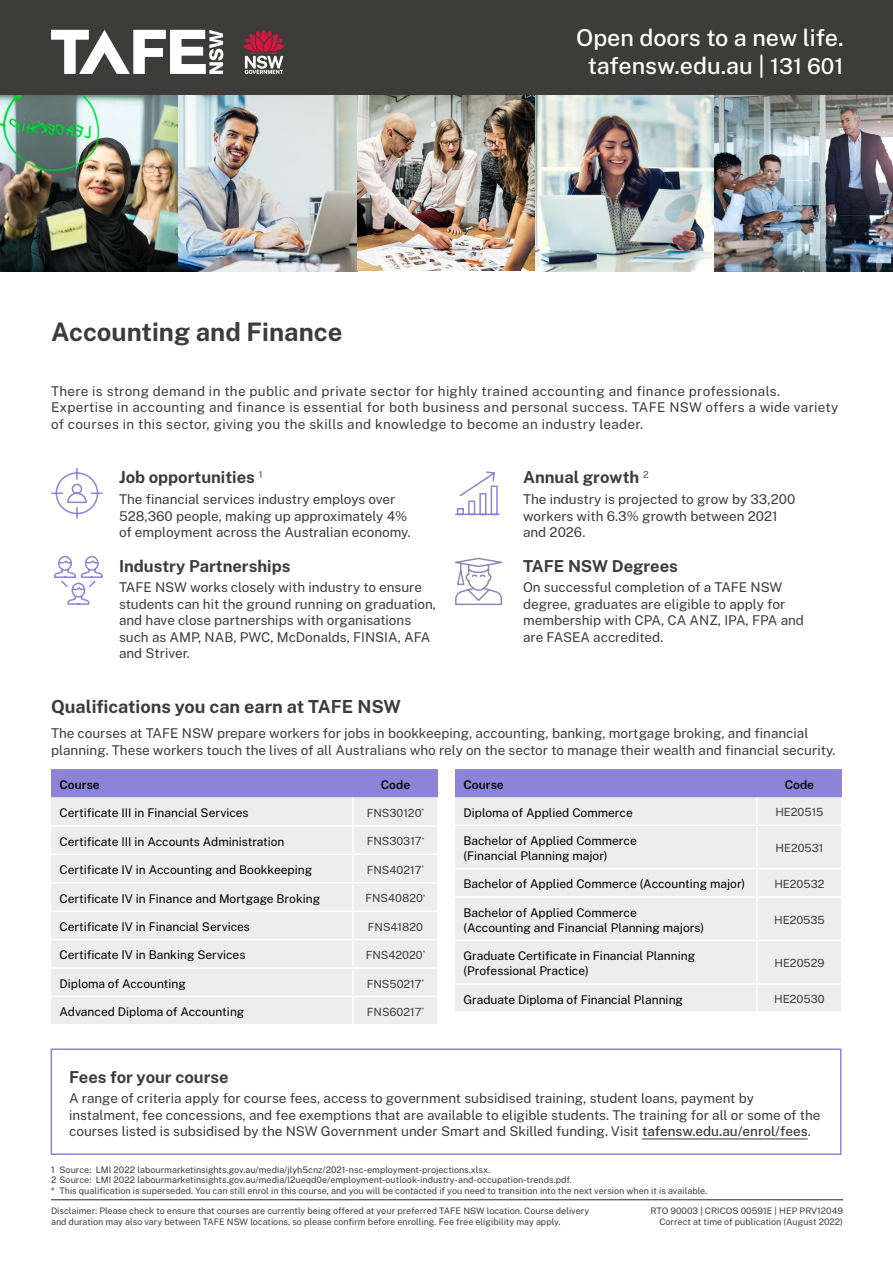
<style>
.page{position:relative;width:893px;height:1263px;background:#fff}
.page>*{position:absolute;margin:0;border:0;box-sizing:border-box;transform-origin:0 0}
.t1{font:700 25.5px "Public Sans";color:#3c3c3b}
.t2{font:500 23.25px/27.6px "Public Sans";color:#fff;text-align:center}
.t3{font:700 18px "Public Sans";color:#3c3c3b}
.H3{font:700 16.5px "Public Sans";color:#3c3c3b}
.Body_copy{font:13.5px/16.5px "Public Sans";color:#3c3c3b}
.Body_copy-2{font:13.5px/16.5px "Public Sans";letter-spacing:.025em;color:#3c3c3b}
.Table_body{font:12px/15px "Public Sans";color:#000}
.Table_H1{font:600 12px "Public Sans";color:#000}
.Course_Code{font:11.25px "Public Sans";color:#3c3c3b}
.Fine_print{font:9px/10.8px "Public Sans";color:#3c3c3b}
.s1{font-size:21.9px}
.s2{font-weight:500}
</style>
<div class="page">
<div style="left:0;top:0;width:893px;height:96px;background:#3c3c3b"></div>
<svg style="left:51px;top:30px;width:172px;height:44px"></svg>
<svg style="left:243px;top:30px;width:41px;height:44px"></svg>
<hr style="left:51px;top:1199px;width:792px;height:1px;background:#3c3c3b">
<img style="left:0;top:96px;width:357px;height:176px">
<img style="left:357px;top:96px;width:179px;height:174px">
<img style="left:536px;top:96px;width:357px;height:176px">
<svg style="left:51px;top:468px;width:52px;height:51px"></svg>
<svg style="left:455px;top:471px;width:45px;height:45px"></svg>
<svg style="left:54px;top:555px;width:49px;height:50px"></svg>
<div style="left:51px;top:769px;width:387px;height:28px;background:#8c84d6"></div>
<div style="left:51px;top:797px;width:386px;height:227px;background:#ededed"></div>
<hr style="left:51px;top:825px;width:302px;height:2px;background:#fff">
<hr style="left:353px;top:825px;width:86px;height:2px;background:#fff">
<hr style="left:352px;top:827px;width:2px;height:26px;background:#fff">
<hr style="left:51px;top:853px;width:302px;height:2px;background:#fff">
<hr style="left:353px;top:853px;width:86px;height:2px;background:#fff">
<hr style="left:352px;top:855px;width:2px;height:27px;background:#fff">
<hr style="left:352px;top:883px;width:2px;height:27px;background:#fff">
<hr style="left:352px;top:912px;width:2px;height:27px;background:#fff">
<hr style="left:352px;top:940px;width:2px;height:27px;background:#fff">
<hr style="left:352px;top:969px;width:2px;height:26px;background:#fff">
<hr style="left:352px;top:997px;width:2px;height:27px;background:#fff">
<hr style="left:51px;top:882px;width:302px;height:1px;background:#fff">
<hr style="left:353px;top:882px;width:84px;height:1px;background:#fff">
<hr style="left:51px;top:910px;width:302px;height:2px;background:#fff">
<hr style="left:353px;top:910px;width:84px;height:2px;background:#fff">
<hr style="left:51px;top:939px;width:302px;height:1px;background:#fff">
<hr style="left:353px;top:939px;width:84px;height:1px;background:#fff">
<hr style="left:51px;top:967px;width:302px;height:2px;background:#fff">
<hr style="left:353px;top:967px;width:84px;height:2px;background:#fff">
<hr style="left:51px;top:995px;width:302px;height:2px;background:#fff">
<hr style="left:353px;top:995px;width:84px;height:2px;background:#fff">
<hr style="left:352px;top:797px;width:2px;height:28px;background:#fff">
<div style="left:455px;top:769px;width:387px;height:28px;background:#8c84d6"></div>
<div style="left:455px;top:797px;width:386px;height:214px;background:#ededed"></div>
<hr style="left:756px;top:797px;width:2px;height:27px;background:#fff">
<hr style="left:756px;top:826px;width:2px;height:42px;background:#fff">
<hr style="left:756px;top:869px;width:2px;height:27px;background:#fff">
<hr style="left:756px;top:898px;width:2px;height:42px;background:#fff">
<hr style="left:756px;top:941px;width:2px;height:42px;background:#fff">
<hr style="left:756px;top:984px;width:2px;height:27px;background:#fff">
<hr style="left:455px;top:824px;width:302px;height:2px;background:#fff">
<hr style="left:757px;top:824px;width:84px;height:2px;background:#fff">
<hr style="left:455px;top:868px;width:302px;height:1px;background:#fff">
<hr style="left:757px;top:868px;width:84px;height:1px;background:#fff">
<hr style="left:455px;top:896px;width:302px;height:2px;background:#fff">
<hr style="left:757px;top:896px;width:84px;height:2px;background:#fff">
<hr style="left:455px;top:940px;width:302px;height:1px;background:#fff">
<hr style="left:757px;top:940px;width:84px;height:1px;background:#fff">
<hr style="left:455px;top:983px;width:302px;height:1px;background:#fff">
<hr style="left:757px;top:983px;width:84px;height:1px;background:#fff">
<hr style="left:642px;top:1138px;width:166px;height:1px;background:#3c3c3b">
<div style="left:51px;top:1048px;width:790px;height:107px;border:2px solid #8c84d6"></div>
<svg style="left:455px;top:557px;width:48px;height:49px"></svg>
<h1 class="t1" style="left:51px;top:312px;width:293px">Accounting and Finance</h1>
<h2 class="t2" style="left:576px;top:22px;width:269px">Open doors to a new life. tafensw.edu.au | <span class="s1">131 601</span></h2>
<p class="Body_copy-2" style="left:51px;top:381px;width:789px">There is strong demand in the public and private sector for highly trained accounting and finance professionals.<br>Expertise in accounting and finance is essential for both business and personal success. TAFE NSW offers a wide variety of courses in this sector, giving you the skills and knowledge to become an industry leader.</p>
<p class="H3" style="left:119px;top:465px;width:145px">Job opportunities <sup>1</sup></p>
<p class="Body_copy" style="left:119px;top:490px;width:293px">The financial services industry employs over<br>528,360 people, making up approximately 4% of employment across the Australian economy.</p>
<p class="H3" style="left:119px;top:553px;width:173px">Industry Partnerships</p>
<p class="Body_copy" style="left:119px;top:578px;width:319px">TAFE NSW works closely with industry to ensure students can hit the ground running on graduation, and have close partnerships with organisations such as AMP, NAB, PWC, McDonalds, FINSIA, AFA and Striver.</p>
<p class="H3" style="left:523px;top:465px;width:127px">Annual growth <sup>2</sup></p>
<p class="Body_copy" style="left:523px;top:490px;width:274px">The industry is projected to grow by 33,200 workers with 6.3% growth between 2021 and 2026.</p>
<p class="H3" style="left:523px;top:553px;width:156px">TAFE NSW Degrees</p>
<p class="Body_copy" style="left:523px;top:578px;width:282px">On successful completion of a TAFE NSW degree, graduates are eligible to apply for membership with CPA, CA ANZ, IPA, FPA and are FASEA accredited.</p>
<h2 class="t3" style="left:51px;top:693px;width:351px">Qualifications you can earn at TAFE NSW</h2>
<p class="Body_copy" style="left:51px;top:724px;width:786px">The courses at TAFE NSW prepare workers for jobs in bookkeeping, accounting, banking, mortgage broking, and financial planning. These workers touch the lives of all Australians who rely on the sector to manage their wealth and financial security.</p>
<p class="Table_H1" style="left:60px;top:776px;width:42px">Course</p>
<p class="Table_H1" style="left:381px;top:776px;width:31px">Code</p>
<p class="Table_body" style="left:60px;top:805px;width:191px">Certificate III in Financial Services</p>
<p class="Course_Code" style="left:367px;top:805px;width:59px">FNS30120<sup>*</sup></p>
<p class="Table_body" style="left:60px;top:833px;width:226px">Certificate III in Accounts Administration</p>
<p class="Course_Code" style="left:367px;top:833px;width:59px">FNS30317<sup>*</sup></p>
<p class="Table_body" style="left:60px;top:861px;width:254px">Certificate IV in Accounting and Bookkeeping</p>
<p class="Course_Code" style="left:367px;top:861px;width:59px">FNS40217<sup>*</sup></p>
<p class="Table_body" style="left:60px;top:890px;width:262px">Certificate IV in Finance and Mortgage Broking</p>
<p class="Course_Code" style="left:365px;top:890px;width:62px">FNS40820<sup>*</sup></p>
<p class="Table_body" style="left:60px;top:918px;width:192px">Certificate IV in Financial Services</p>
<p class="Course_Code" style="left:368px;top:918px;width:57px">FNS41820</p>
<p class="Table_body" style="left:60px;top:947px;width:187px">Certificate IV in Banking Services</p>
<p class="Course_Code" style="left:366px;top:947px;width:61px">FNS42020<sup>*</sup></p>
<p class="Table_body" style="left:60px;top:975px;width:128px">Diploma of Accounting</p>
<p class="Course_Code" style="left:367px;top:975px;width:59px">FNS50217<sup>*</sup></p>
<p class="Table_body" style="left:60px;top:1003px;width:186px">Advanced Diploma of Accounting</p>
<p class="Course_Code" style="left:367px;top:1003px;width:59px">FNS60217<sup>*</sup></p>
<p class="Table_H1" style="left:463px;top:776px;width:42px">Course</p>
<p class="Table_H1" style="left:785px;top:776px;width:31px">Code</p>
<p class="Table_body" style="left:463px;top:804px;width:171px">Diploma of Applied Commerce</p>
<p class="Course_Code" style="left:775px;top:804px;width:50px">HE20515</p>
<p class="Table_body" style="left:463px;top:832px;width:175px">Bachelor of Applied Commerce (Financial Planning major)</p>
<p class="Course_Code" style="left:775px;top:840px;width:50px">HE20531</p>
<p class="Table_body" style="left:463px;top:876px;width:283px">Bachelor of Applied Commerce (Accounting major)</p>
<p class="Course_Code" style="left:774px;top:876px;width:52px">HE20532</p>
<p class="Table_body" style="left:463px;top:904px;width:242px">Bachelor of Applied Commerce (Accounting and Financial Planning majors)</p>
<p class="Course_Code" style="left:774px;top:912px;width:52px">HE20535</p>
<p class="Table_body" style="left:463px;top:948px;width:233px">Graduate Certificate in Financial Planning (Professional Practice)</p>
<p class="Course_Code" style="left:774px;top:955px;width:52px">HE20529</p>
<p class="Table_body" style="left:463px;top:991px;width:221px">Graduate Diploma of Financial Planning</p>
<p class="Course_Code" style="left:774px;top:991px;width:52px">HE20530</p>
<p class="H3" style="left:69px;top:1064px;width:161px">Fees for your course</p>
<p class="Body_copy" style="left:69px;top:1089px;width:753px">A range of criteria apply for course fees, access to government subsidised training, student loans, payment by instalment, fee concessions, and fee exemptions that are available to eligible students. The training for all or some of the courses listed is subsidised by the NSW Government under Smart and Skilled funding. Visit <span class="s2">tafensw.edu.au/enrol/fees</span>.</p>
<p class="Fine_print" style="left:51px;top:1163px;width:522px">1 Source: LMI 2022 labourmarketinsights.gov.au/media/jlyh5cnz/2021-nsc-employment-projections.xlsx.<br>2 Source: LMI 2022 labourmarketinsights.gov.au/media/l2ueqd0e/employment-outlook-industry-and-occupation-trends.pdf.</p>
<p class="Fine_print" style="left:651px;top:1180px;width:194px;line-height:19.6px;text-indent:-599px">* This qualification is superseded. You can still enrol in this course, and you will be contacted if you need to transition into the next version when it is available.<br>RTO 90003 | CRICOS 00591E | HEP PRV12049</p>
<p class="Fine_print" style="left:659px;top:1215px;width:185px">Correct at time of publication (August 2022)</p>
<p class="Fine_print" style="left:51px;top:1204px;width:540px">Disclaimer: Please check to ensure that courses are currently being offered at your preferred TAFE NSW location. Course delivery and duration may also vary between TAFE NSW locations, so please confirm before enrolling. Fee free eligibility may apply.</p>
</div>
